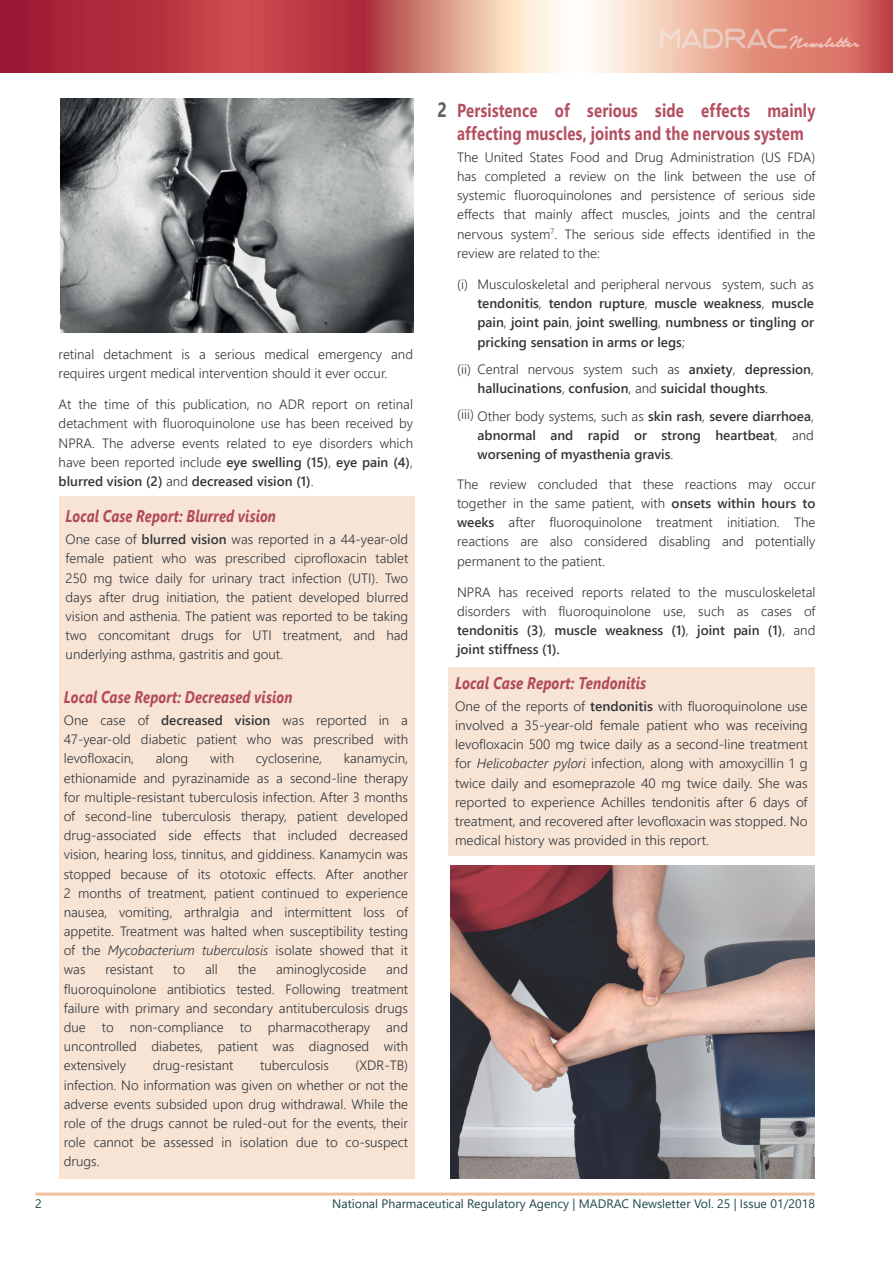
<style>
.page{position:relative;width:893px;height:1263px;background:#fff}
.page>*{position:absolute;margin:0;border:0;box-sizing:border-box;transform-origin:0 0}
.t1{font:700 20.7px "Segoe UI";color:rgb(54 56 58/.8);scale:.8 1}
.t2{font:700 18.75px/22.5px "Segoe UI";letter-spacing:.01em;color:rgb(161 36 59/.8);scale:.8 1}
.t3{font:italic 700 16.8px "Segoe UI";letter-spacing:.01em;color:rgb(161 36 59/.8);scale:.8 1}
.t4{font:italic 700 16.8px "Segoe UI";letter-spacing:.01em;color:rgb(161 36 59/.8);scale:.82 1}
.t5{font:300 13.5px/19.2px "Segoe UI";color:#33363a;text-align:justify}
.t6{font:600 13.5px/19.2px "Segoe UI";color:#323539;text-align:justify}
.t7{font:12.3px "Segoe UI";color:#1e4748}
.s1{font-weight:600}
.s2{font-style:italic}
.s3{font-weight:300}
</style>
<div class="page">
<div style="left:59px;top:497px;width:355px;height:682px;background:#f7e4d5"></div>
<svg style="left:450px;top:865px;width:365px;height:314px;background:#8b7c7d"></svg>
<div style="left:448px;top:667px;width:367px;height:188px;background:#f7e4d5"></div>
<img style="left:61px;top:98px;width:352px;height:234px">
<svg style="left:0;top:0;width:893px;height:73px;background:#d07674"></svg>
<hr style="left:36px;top:1192px;width:779px;height:3px;background:#e7a777">
<svg style="left:660px;top:29px;width:199px;height:20px;background:#e5a394"></svg>
<p class="t5" style="left:59px;top:343px;width:356px">retinal detachment is a serious medical emergency and requires urgent medical intervention should it ever occur.</p>
<p class="t5" style="left:59px;top:393px;width:356px">At the time of this publication, no ADR report on retinal detachment with fluoroquinolone use has been received by NPRA. The adverse events related to eye disorders which have been reported include <span class="s1">eye swelling (15)</span>, <span class="s1">eye pain (4)</span>, <span class="s1">blurred vision (2)</span> and <span class="s1">decreased vision (1)</span>.</p>
<p class="t3" style="left:66px;top:502px;width:265px">Local Case Report: Blurred vision</p>
<p class="t5" style="left:66px;top:528px;width:344px">One case of <span class="s1">blurred vision</span> was reported in a 44-year-old female patient who was prescribed ciprofloxacin tablet 250 mg twice daily for urinary tract infection (UTI). Two days after drug initiation, the patient developed blurred vision and asthenia. The patient was reported to be taking two concomitant drugs for UTI treatment, and had underlying asthma, gastritis and gout.</p>
<p class="t3" style="left:64px;top:683px;width:287px">Local Case Report: Decreased vision</p>
<p class="t5" style="left:64px;top:709px;width:346px">One case of <span class="s1">decreased vision</span> was reported in a 47-year-old diabetic patient who was prescribed with levofloxacin,</p>
<p class="t5" style="left:64px;top:747px;width:346px;text-indent:280px">kanamycin, ethionamide and pyrazinamide as a second-line therapy for multiple-resistant tuberculosis infection. After 3 months of second-line tuberculosis therapy, patient developed drug-associated side effects that included decreased vision, hearing loss, tinnitus, and giddiness. Kanamycin was stopped because of its ototoxic effects. After another 2 months of treatment, patient continued to experience nausea, vomiting, arthralgia and intermittent loss of appetite. Treatment was halted when susceptibility testing of the <span class="s2">Mycobacterium tuberculosis</span> isolate showed that it was</p>
<p class="t5" style="left:156px;top:747px;width:34px">along</p>
<p class="t5" style="left:210px;top:747px;width:26px">with</p>
<p class="t5" style="left:256px;top:747px;width:68px">cycloserine,</p>
<p class="t5" style="left:64px;top:959px;width:346px;text-indent:322px">and fluoroquinolone antibiotics tested. Following treatment failure with primary and secondary antituberculosis drugs due to non-compliance to pharmacotherapy and uncontrolled diabetes, patient was diagnosed with extensively</p>
<p class="t5" style="left:105px;top:959px;width:49px">resistant</p>
<p class="t5" style="left:173px;top:959px;width:13px">to</p>
<p class="t5" style="left:205px;top:959px;width:14px">all</p>
<p class="t5" style="left:238px;top:959px;width:20px">the</p>
<p class="t5" style="left:276px;top:959px;width:92px">aminoglycoside</p>
<p class="t5" style="left:153px;top:1055px;width:82px">drug-resistant</p>
<p class="t5" style="left:260px;top:1055px;width:70px">tuberculosis</p>
<p class="t5" style="left:64px;top:1055px;width:346px;text-indent:292px">(XDR-TB) infection. No information was given on whether or not the adverse events subsided upon drug withdrawal. While the role of the drugs cannot be ruled-out for the events, their role cannot be assessed in isolation due to co-suspect drugs.</p>
<h1 class="t1" style="left:438px;top:90px;width:13px">2</h1>
<h2 class="t2" style="left:457px;top:98px;width:449px">Persistence of serious side effects mainly affecting muscles, joints and the nervous system</h2>
<p class="t5" style="left:457px;top:146px;width:360px">The United States Food and Drug Administration (US FDA) has completed a review on the link between the use of systemic fluoroquinolones and persistence of serious side effects that mainly affect muscles, joints and the central nervous system<sup>7</sup>. The serious side effects identified in the review are related to the:</p>
<p class="t5" style="left:457px;top:273px;width:12px">(i)</p>
<p class="t6" style="left:478px;top:274px;width:338px"><span class="s3">Musculoskeletal and peripheral nervous system, such as </span>tendonitis<span class="s3">,</span> tendon rupture<span class="s3">,</span> muscle weakness<span class="s3">,</span> muscle pain<span class="s3">,</span> joint pain<span class="s3">,</span> joint swelling<span class="s3">,</span> numbness or tingling or pricking sensation in arms or legs<span class="s3">;</span></p>
<p class="t6" style="left:478px;top:359px;width:338px"><span class="s3">Central nervous system such as</span> anxiety<span class="s3">,</span> depression<span class="s3">, </span>hallucinations<span class="s3">,</span> confusion<span class="s3">, and</span> suicidal thoughts<span class="s3">.</span></p>
<p class="t6" style="left:478px;top:406px;width:338px"><span class="s3">Other body systems, such as</span> skin rash<span class="s3">,</span> severe diarrhoea<span class="s3">, </span>abnormal and rapid or strong heartbeat<span class="s3">, and </span>worsening of myasthenia gravis<span class="s3">.</span></p>
<p class="t5" style="left:457px;top:358px;width:15px">(ii)</p>
<p class="t5" style="left:457px;top:403px;width:18px">(iii)</p>
<p class="t5" style="left:457px;top:473px;width:360px">The review concluded that these reactions may occur together in the same patient, with <span class="s1">onsets within hours to weeks</span> after fluoroquinolone treatment initiation. The reactions are also considered disabling and potentially permanent to the patient.</p>
<p class="t5" style="left:457px;top:581px;width:360px">NPRA has received reports related to the musculoskeletal disorders with fluoroquinolone use, such as cases of <span class="s1">tendonitis (3)</span>, <span class="s1">muscle weakness (1)</span>, <span class="s1">joint pain (1)</span>, and <span class="s1">joint stiffness (1).</span></p>
<p class="t4" style="left:455px;top:669px;width:235px">Local Case Report: Tendonitis</p>
<p class="t5" style="left:455px;top:695px;width:354px">One of the reports of <span class="s1">tendonitis</span> with fluoroquinolone use involved a 35-year-old female patient who was receiving levofloxacin 500 mg twice daily as a second-line treatment for <span class="s2">Helicobacter pylori</span> infection, along with amoxycillin 1 g twice daily and esomeprazole 40 mg twice daily. She was reported to experience Achilles tendonitis after 6 days of treatment, and recovered after levofloxacin was stopped. No medical history was provided in this report.</p>
<p class="t7" style="left:35px;top:1192px;width:8px">2</p>
<p class="t7" style="left:332px;top:1192px;width:484px">National Pharmaceutical Regulatory Agency | MADRAC Newsletter Vol. 25 | Issue 01/2018</p>
</div>
